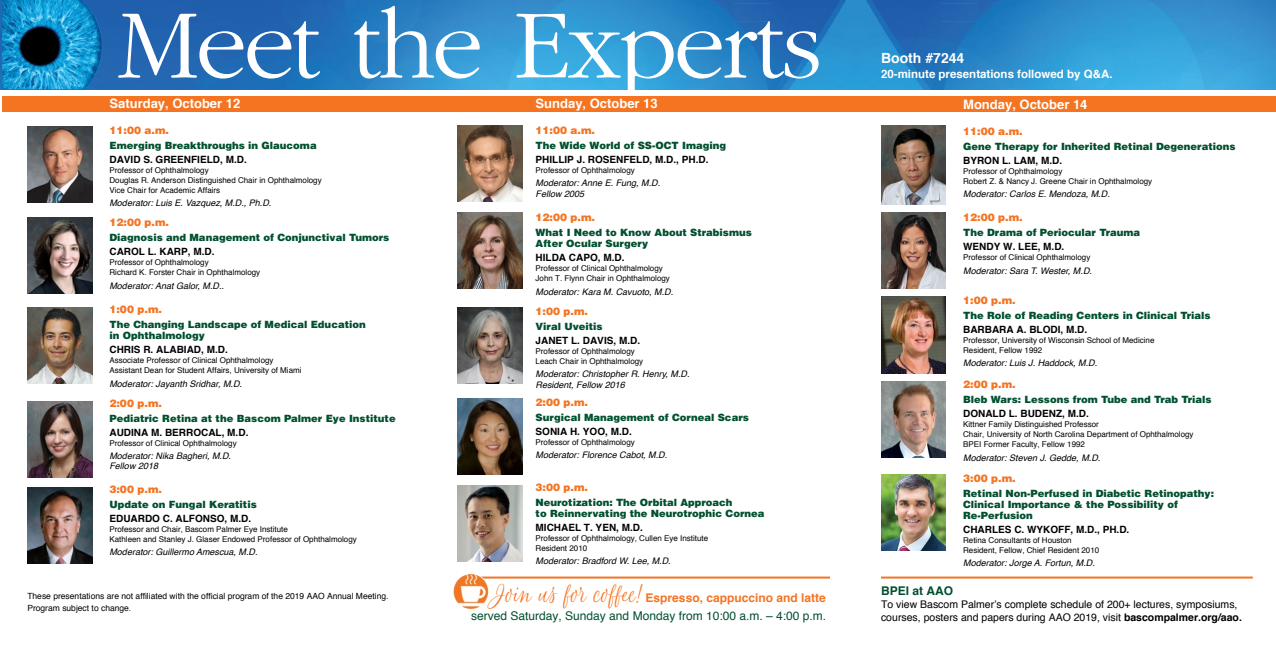
<style>
.page{position:relative;width:1276px;height:648px;background:#fff}
.page>*{position:absolute;margin:0;border:0;box-sizing:border-box;transform-origin:0 0}
.t1{font:300 102px "Garamond";letter-spacing:-.03em;color:#fff}
.t2{font:700 14px "Helvetica";color:#fff}
.t3{font:700 13px "Helvetica";color:#fff}
.t4{font:12px/18px "Helvetica";color:#00502f;text-align:right}
.t5{font:700 12px "Helvetica";color:#00502f}
.t6{font:700 11.5px "Helvetica";color:#fff}
.t7{font:900 10.5px "Helvetica";color:#f47421}
.t8{font:10.5px/13px "Helvetica";color:#000}
.t9{font:900 10px/11px "Helvetica";color:#00502f}
.t10{font:700 10px "Helvetica";color:#000}
.t11{font:italic 9px/11px "Helvetica";color:#000}
.t12{font:8.5px/12px "Helvetica";color:#000}
.t13{font:8px/10px "Helvetica";color:#000}
.s1{font-family:"Blend Script";font-size:25px;color:#f47421}
.s2{font-weight:700;color:#f47421}
.s3{font-weight:700}
</style>
<div class="page">
<img style="left:27px;top:127px;width:65px;height:76px">
<img style="left:457px;top:126px;width:65px;height:76px">
<img style="left:881px;top:125px;width:64px;height:80px">
<img style="left:27px;top:217px;width:65px;height:77px">
<img style="left:27px;top:307px;width:65px;height:76px">
<img style="left:457px;top:212px;width:65px;height:77px">
<img style="left:881px;top:212px;width:64px;height:76px">
<img style="left:457px;top:307px;width:65px;height:76px">
<img style="left:881px;top:297px;width:64px;height:76px">
<img style="left:27px;top:401px;width:65px;height:77px">
<img style="left:457px;top:398px;width:65px;height:77px">
<img style="left:881px;top:381px;width:64px;height:76px">
<img style="left:27px;top:488px;width:65px;height:76px">
<img style="left:457px;top:485px;width:65px;height:76px">
<img style="left:881px;top:474px;width:64px;height:77px">
<img style="left:0;top:0;width:1275px;height:89px">
<img style="left:2px;top:0;width:100px;height:89px">
<div style="left:2px;top:96px;width:1273px;height:15px;background:#f47421"></div>
<hr style="left:479px;top:577px;width:773px;height:2px;background:#f47421">
<img style="left:453px;top:574px;width:36px;height:35px">
<div style="left:830px;top:562px;width:51px;height:33px;background:#fff"></div>
<h1 class="t1" style="left:117px;top:-11px;width:706px">Meet the Experts</h1>
<h3 class="t3" style="left:109px;top:95px;width:132px">Saturday, October 12</h3>
<h3 class="t7" style="left:109px;top:123px;width:61px">11:00 a.m.</h3>
<p class="t9" style="left:109px;top:139px;width:209px">Emerging Breakthroughs in Glaucoma</p>
<p class="t10" style="left:109px;top:153px;width:139px">DAVID S. GREENFIELD, M.D.</p>
<p class="t13" style="left:109px;top:165px;width:214px">Professor of Ophthalmology<br>Douglas R. Anderson Distinguished Chair in Ophthalmology<br>Vice Chair for Academic Affairs</p>
<p class="t11" style="left:109px;top:197px;width:163px">Moderator: Luis E. Vazquez, M.D., Ph.D.</p>
<h3 class="t7" style="left:109px;top:215px;width:61px">12:00 p.m.</h3>
<p class="t9" style="left:109px;top:231px;width:281px">Diagnosis and Management of Conjunctival Tumors</p>
<p class="t10" style="left:109px;top:245px;width:106px">CAROL L. KARP, M.D.</p>
<p class="t13" style="left:109px;top:257px;width:152px">Professor of Ophthalmology<br>Richard K. Forster Chair in Ophthalmology</p>
<p class="t11" style="left:109px;top:280px;width:116px">Moderator: Anat Galor, M.D..</p>
<h3 class="t7" style="left:109px;top:302px;width:54px">1:00 p.m.</h3>
<p class="t9" style="left:109px;top:318px;width:258px">The Changing Landscape of Medical Education in Ophthalmology</p>
<p class="t10" style="left:109px;top:343px;width:120px">CHRIS R. ALABIAD, M.D.</p>
<p class="t13" style="left:109px;top:355px;width:194px">Associate Professor of Clinical Ophthalmology<br>Assistant Dean for Student Affairs, University of Miami</p>
<p class="t11" style="left:109px;top:378px;width:134px">Moderator: Jayanth Sridhar, M.D.</p>
<h3 class="t7" style="left:109px;top:396px;width:54px">2:00 p.m.</h3>
<p class="t9" style="left:109px;top:412px;width:288px">Pediatric Retina at the Bascom Palmer Eye Institute</p>
<p class="t10" style="left:109px;top:426px;width:140px">AUDINA M. BERROCAL, M.D.</p>
<p class="t13" style="left:109px;top:438px;width:129px">Professor of Clinical Ophthalmology</p>
<p class="t11" style="left:109px;top:451px;width:123px;line-height:10px">Moderator: Nika Bagheri, M.D.<br>Fellow 2018</p>
<h3 class="t7" style="left:109px;top:482px;width:54px">3:00 p.m.</h3>
<p class="t9" style="left:109px;top:498px;width:149px">Update on Fungal Keratitis</p>
<p class="t10" style="left:109px;top:512px;width:143px">EDUARDO C. ALFONSO, M.D.</p>
<p class="t13" style="left:109px;top:524px;width:249px">Professor and Chair, Bascom Palmer Eye Institute<br>Kathleen and Stanley J. Glaser Endowed Professor of Ophthalmology</p>
<p class="t11" style="left:109px;top:546px;width:150px">Moderator: Guillermo Amescua, M.D.</p>
<h3 class="t3" style="left:535px;top:95px;width:124px">Sunday, October 13</h3>
<h3 class="t7" style="left:535px;top:123px;width:61px">11:00 a.m.</h3>
<p class="t9" style="left:535px;top:139px;width:192px">The Wide World of SS-OCT Imaging</p>
<p class="t10" style="left:535px;top:153px;width:174px">PHILLIP J. ROSENFELD, M.D., PH.D.</p>
<p class="t13" style="left:535px;top:165px;width:101px">Professor of Ophthalmology</p>
<p class="t11" style="left:535px;top:177px;width:126px">Moderator: Anne E. Fung, M.D.<br>Fellow 2005</p>
<h3 class="t7" style="left:535px;top:210px;width:61px">12:00 p.m.</h3>
<p class="t9" style="left:535px;top:226px;width:218px">What I Need to Know About Strabismus<br>After Ocular Surgery</p>
<p class="t10" style="left:535px;top:251px;width:90px">HILDA CAPO, M.D.</p>
<p class="t13" style="left:535px;top:263px;width:136px">Professor of Clinical Ophthalmology<br>John T. Flynn Chair in Ophthalmology</p>
<p class="t11" style="left:535px;top:286px;width:139px">Moderator: Kara M. Cavuoto, M.D.</p>
<h3 class="t7" style="left:535px;top:304px;width:54px">1:00 p.m.</h3>
<p class="t9" style="left:535px;top:320px;width:69px">Viral Uveitis</p>
<p class="t10" style="left:535px;top:334px;width:106px">JANET L. DAVIS, M.D.</p>
<p class="t13" style="left:535px;top:346px;width:109px">Professor of Ophthalmology<br>Leach Chair in Ophthalmology</p>
<p class="t11" style="left:535px;top:368px;width:155px">Moderator: Christopher R. Henry, M.D.<br>Resident, Fellow 2016</p>
<h3 class="t7" style="left:535px;top:395px;width:54px">2:00 p.m.</h3>
<p class="t9" style="left:535px;top:411px;width:215px">Surgical Management of Corneal Scars</p>
<p class="t10" style="left:535px;top:425px;width:98px">SONIA H. YOO, M.D.</p>
<p class="t13" style="left:535px;top:437px;width:101px">Professor of Ophthalmology</p>
<p class="t11" style="left:535px;top:449px;width:133px">Moderator: Florence Cabot, M.D.</p>
<h3 class="t7" style="left:535px;top:480px;width:54px">3:00 p.m.</h3>
<p class="t9" style="left:535px;top:496px;width:230px">Neurotization: The Orbital Approach<br>to Reinnervating the Neurotrophic Cornea</p>
<p class="t10" style="left:535px;top:521px;width:109px">MICHAEL T. YEN, M.D.</p>
<p class="t13" style="left:535px;top:533px;width:174px">Professor of Ophthalmology, Cullen Eye Institute<br>Resident 2010</p>
<p class="t11" style="left:535px;top:555px;width:137px">Moderator: Bradford W. Lee, M.D.</p>
<h2 class="t2" style="left:881px;top:49px;width:85px">Booth #7244</h2>
<h3 class="t6" style="left:881px;top:67px;width:233px">20-minute presentations followed by Q&amp;A.</h3>
<h3 class="t3" style="left:963px;top:96px;width:126px">Monday, October 14</h3>
<h3 class="t7" style="left:963px;top:124px;width:61px">11:00 a.m.</h3>
<p class="t9" style="left:963px;top:140px;width:274px">Gene Therapy for Inherited Retinal Degenerations</p>
<p class="t10" style="left:963px;top:154px;width:100px">BYRON L. LAM, M.D.</p>
<p class="t13" style="left:963px;top:166px;width:190px">Professor of Ophthalmology<br>Robert Z. &amp; Nancy J. Greene Chair in Ophthalmology</p>
<p class="t11" style="left:963px;top:188px;width:148px">Moderator: Carlos E. Mendoza, M.D.</p>
<h3 class="t7" style="left:963px;top:210px;width:61px">12:00 p.m.</h3>
<p class="t9" style="left:963px;top:226px;width:178px">The Drama of Periocular Trauma</p>
<p class="t10" style="left:963px;top:240px;width:103px">WENDY W. LEE, M.D.</p>
<p class="t13" style="left:963px;top:252px;width:129px">Professor of Clinical Ophthalmology</p>
<p class="t11" style="left:963px;top:265px;width:130px">Moderator: Sara T. Wester, M.D.</p>
<h3 class="t7" style="left:963px;top:293px;width:54px">1:00 p.m.</h3>
<p class="t9" style="left:963px;top:309px;width:249px">The Role of Reading Centers in Clinical Trials</p>
<p class="t10" style="left:963px;top:323px;width:125px">BARBARA A. BLODI, M.D.</p>
<p class="t13" style="left:963px;top:335px;width:193px">Professor, University of Wisconsin School of Medicine<br>Resident, Fellow 1992</p>
<p class="t11" style="left:963px;top:357px;width:136px">Moderator: Luis J. Haddock, M.D.</p>
<h3 class="t7" style="left:963px;top:377px;width:54px">2:00 p.m.</h3>
<p class="t9" style="left:963px;top:393px;width:250px">Bleb Wars: Lessons from Tube and Trab Trials</p>
<p class="t10" style="left:963px;top:407px;width:127px">DONALD L. BUDENZ, M.D.</p>
<p class="t13" style="left:963px;top:419px;width:232px">Kittner Family Distinguished Professor<br>Chair, University of North Carolina Department of Ophthalmology<br>BPEI Former Faculty, Fellow 1992</p>
<p class="t11" style="left:963px;top:452px;width:139px">Moderator: Steven J. Gedde, M.D.</p>
<h3 class="t7" style="left:963px;top:471px;width:54px">3:00 p.m.</h3>
<p class="t9" style="left:963px;top:487px;width:252px">Retinal Non-Perfused in Diabetic Retinopathy:<br>Clinical Importance &amp; the Possibility of<br>Re-Perfusion</p>
<p class="t10" style="left:963px;top:523px;width:168px">CHARLES C. WYKOFF, M.D., PH.D.</p>
<p class="t13" style="left:963px;top:535px;width:138px">Retina Consultants of Houston<br>Resident, Fellow, Chief Resident 2010</p>
<p class="t11" style="left:963px;top:557px;width:133px">Moderator: Jorge A. Fortun, M.D.</p>
<p class="t12" style="left:27px;top:589px;width:362px">These presentations are not affiliated with the official program of the 2019 AAO Annual Meeting.<br>Program subject to change.</p>
<h3 class="t4" style="left:471px;top:589px;width:356px"><span class="s1">Join us for coffee!</span> <span class="s2">Espresso, cappuccino and latte </span>served Saturday, Sunday and Monday from 10:00 a.m. – 4:00 p.m.</h3>
<h3 class="t5" style="left:881px;top:583px;width:74px">BPEI at AAO</h3>
<h3 class="t8" style="left:881px;top:597px;width:362px">To view Bascom Palmer’s complete schedule of 200+ lectures, symposiums, courses, posters and papers during AAO 2019, visit <span class="s3">bascompalmer.org/aao.</span></h3>
</div>
